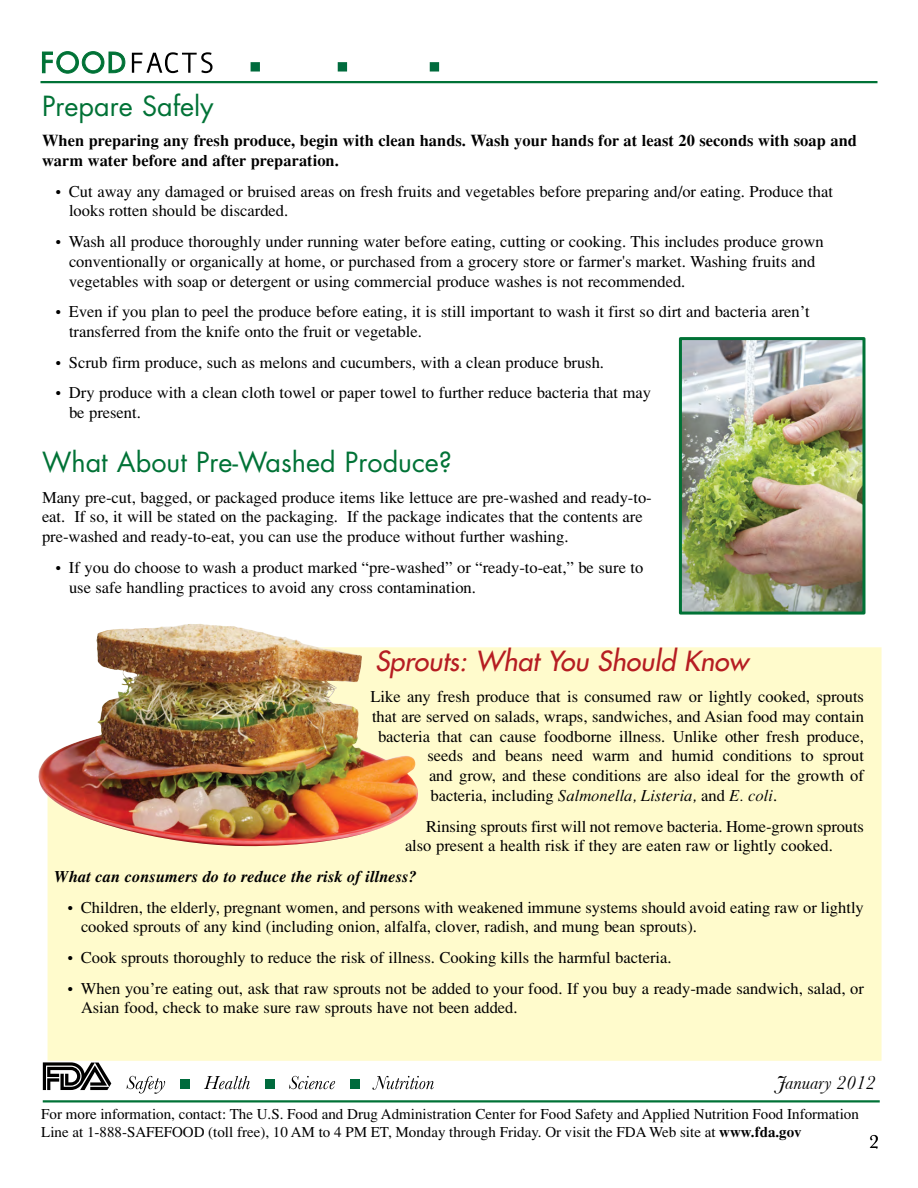
<style>
.page{position:relative;width:918px;height:1188px;background:#fff}
.page>*{position:absolute;margin:0;border:0;box-sizing:border-box;transform-origin:0 0}
.t1{font:27px "Futura";color:#007236}
.t2{font:italic 27px "Futura";color:#b61d22}
.t3{font:italic 19.5px "Baskerville";color:#000}
.t4{font:19.5px "Baskerville";color:#000}
.t5{font:16.5px/19.8px "Times";color:#000}
.t6{font:700 16.5px/19.8px "Times";color:#000}
.t7{font:italic 16.5px "Times";color:#000}
.t8{font:italic 700 16.5px "Times";color:#000}
.t9{font:15px/18px "Times";color:#000}
.s1{font-style:normal}
.s2{font-weight:700}
</style>
<div class="page">
<svg style="left:251px;top:62px;width:188px;height:10px"></svg>
<svg style="left:132px;top:52px;width:81px;height:21px"></svg>
<svg style="left:42px;top:51px;width:84px;height:23px"></svg>
<hr style="left:40px;top:81px;width:838px;height:2px;background:#007236">
<svg style="left:870px;top:1135px;width:8px;height:14px"></svg>
<img style="left:683px;top:341px;width:179px;height:270px">
<hr style="left:43px;top:1100px;width:837px;height:3px;background:#007236">
<svg style="left:372px;top:1076px;width:62px;height:14px"></svg>
<div style="left:350px;top:1080px;width:10px;height:9px;background:#006b3d"></div>
<svg style="left:289px;top:1076px;width:46px;height:13px"></svg>
<div style="left:265px;top:1080px;width:10px;height:9px;background:#006b3d"></div>
<svg style="left:204px;top:1076px;width:46px;height:13px"></svg>
<div style="left:181px;top:1080px;width:9px;height:9px;background:#006b3d"></div>
<svg style="left:127px;top:1076px;width:38px;height:18px"></svg>
<div style="left:48px;top:647px;width:834px;height:414px;background:#fffbcc"></div>
<img style="left:38px;top:624px;width:380px;height:222px">
<svg style="left:43px;top:1062px;width:68px;height:28px"></svg>
<div style="left:679px;top:337px;width:187px;height:278px;border:3px solid #007236"></div>
<p class="t1" style="left:42px;top:87px;width:173px">Prepare Safely</p>
<p class="t6" style="left:42px;top:130px;width:817px">When preparing any fresh produce, begin with clean hands. Wash your hands for at least 20 seconds with soap and warm water before and after preparation.</p>
<p class="t5" style="left:69px;top:181px;width:765px;text-indent:-14px">• Cut away any damaged or bruised areas on fresh fruits and vegetables before preparing and/or eating. Produce that looks rotten should be discarded.</p>
<p class="t5" style="left:69px;top:231px;width:756px;text-indent:-14px">• Wash all produce thoroughly under running water before eating, cutting or cooking. This includes produce grown conventionally or organically at home, or purchased from a grocery store or farmer's market. Washing fruits and vegetables with soap or detergent or using commercial produce washes is not recommended.</p>
<p class="t5" style="left:69px;top:302px;width:742px;text-indent:-14px">• Even if you plan to peel the produce before eating, it is still important to wash it first so dirt and bacteria aren’t transferred from the knife onto the fruit or vegetable.</p>
<p class="t5" style="left:55px;top:352px;width:550px">• Scrub firm produce, such as melons and cucumbers, with a clean produce brush.</p>
<p class="t5" style="left:69px;top:383px;width:584px;text-indent:-14px">• Dry produce with a clean cloth towel or paper towel to further reduce bacteria that may be present.</p>
<p class="t1" style="left:42px;top:443px;width:412px">What About Pre-Washed Produce?</p>
<p class="t5" style="left:42px;top:487px;width:611px">Many pre-cut, bagged, or packaged produce items like lettuce are pre-washed and ready-to&shy;eat. If so, it will be stated on the packaging. If the package indicates that the contents are pre-washed and ready-to-eat, you can use the produce without further washing.</p>
<p class="t5" style="left:69px;top:557px;width:576px;text-indent:-14px">• If you do choose to wash a product marked “pre-washed” or “ready-to-eat,” be sure to use safe handling practices to avoid any cross contamination.</p>
<p class="t2" style="left:375px;top:644px;width:375px">Sprouts: What You Should Know</p>
<p class="t5" style="left:370px;top:686px;width:495px">Like any fresh produce that is consumed raw or lightly cooked, sprouts</p>
<p class="t5" style="left:372px;top:706px;width:493px">that are served on salads, wraps, sandwiches, and Asian food may contain</p>
<p class="t5" style="left:378px;top:726px;width:487px">bacteria that can cause foodborne illness. Unlike other fresh produce,</p>
<p class="t5" style="left:428px;top:746px;width:438px">seeds and beans need warm and humid conditions to sprout</p>
<p class="t5" style="left:429px;top:766px;width:436px">and grow, and these conditions are also ideal for the growth of</p>
<p class="t7" style="left:430px;top:786px;width:348px"><span class="s1">bacteria, including</span> Salmonella, Listeria, <span class="s1">and</span> E. coli<span class="s1">.</span></p>
<p class="t5" style="left:405px;top:816px;width:461px;text-indent:21px">Rinsing sprouts first will not remove bacteria. Home-grown sprouts also present a health risk if they are eaten raw or lightly cooked.</p>
<p class="t8" style="left:54px;top:867px;width:364px">What can consumers do to reduce the risk of illness?</p>
<p class="t5" style="left:81px;top:897px;width:784px;text-indent:-14px">• Children, the elderly, pregnant women, and persons with weakened immune systems should avoid eating raw or lightly cooked sprouts of any kind (including onion, alfalfa, clover, radish, and mung bean sprouts).</p>
<p class="t5" style="left:67px;top:947px;width:606px">• Cook sprouts thoroughly to reduce the risk of illness. Cooking kills the harmful bacteria.</p>
<p class="t5" style="left:81px;top:978px;width:784px;text-indent:-14px">• When you’re eating out, ask that raw sprouts not be added to your food. If you buy a ready-made sandwich, salad, or<br>Asian food, check to make sure raw sprouts have not been added.</p>
<p class="t3" style="left:777px;top:1071px;width:100px">January 2012</p>
<p class="t9" style="left:41px;top:1105px;width:819px">For more information, contact: The U.S. Food and Drug Administration Center for Food Safety and Applied Nutrition Food Information<br>Line at 1-888-SAFEFOOD (toll free), 10 AM to 4 PM ET, Monday through Friday. Or visit the FDA Web site at <span class="s2">www.fda.gov</span></p>
<p class="t4" style="left:869px;top:1130px;width:11px">2</p>
</div>
